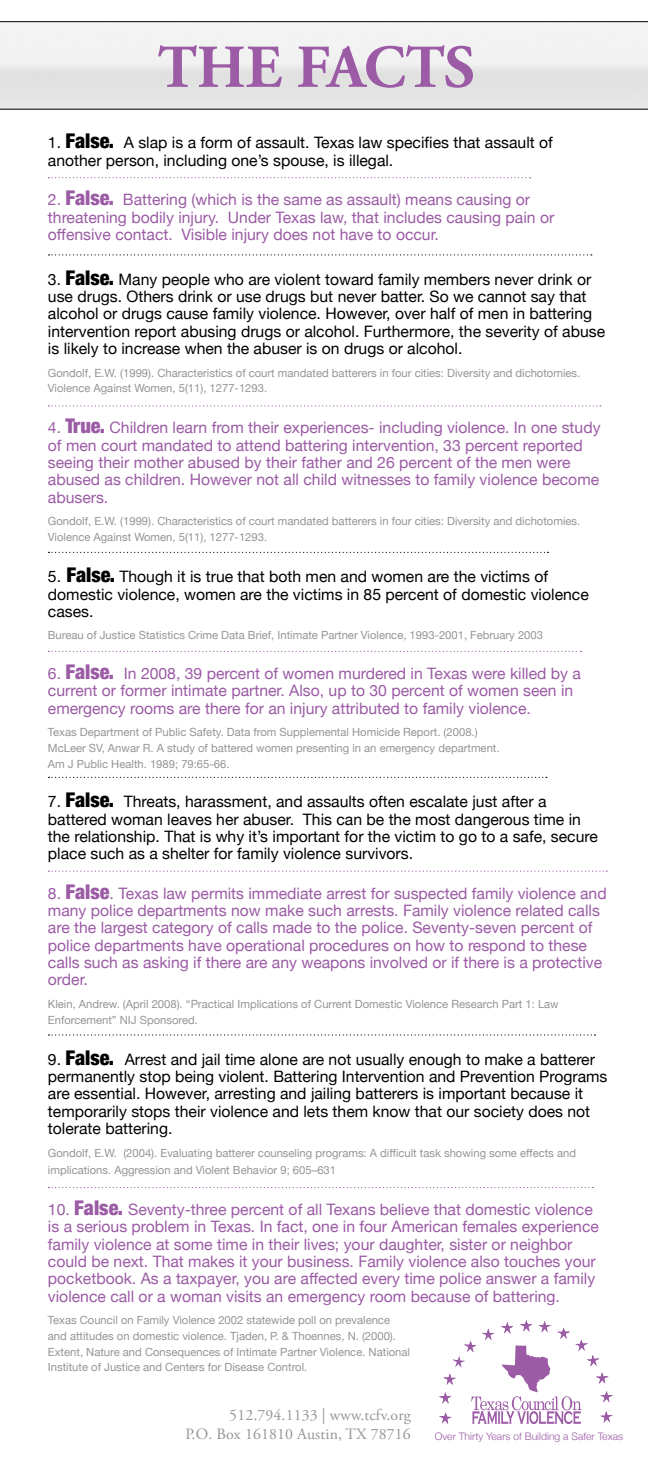
<style>
.page{position:relative;width:648px;height:1458px;background:#fff}
.page>*{position:absolute;margin:0;border:0;box-sizing:border-box;transform-origin:0 0}
.t1{font:700 60.75px "Adobe Garamond Pro";letter-spacing:-.005em;color:#9b5ba5}
.t2{font:15.75px/17.3px "Helvetica Neue";color:#9b5ba5}
.t3{font:15.75px/17.3px "Helvetica Neue";color:#000}
.t4{font:15.75px/18.9px "Adobe Garamond Pro";letter-spacing:.01em;color:#939598;text-align:right}
.t5{font:11.25px/15.8px "Helvetica Neue";color:#939598}
.t6{font:300 10.35px "Helvetica Neue";color:#9b5ba5}
.s1{font-weight:900;font-stretch:condensed;font-size:20.25px}
</style>
<div class="page">
<svg style="left:439px;top:1320px;width:174px;height:104px"></svg>
<svg style="left:49px;top:177px;width:482px;height:1px"></svg>
<svg style="left:49px;top:254px;width:543px;height:1px"></svg>
<svg style="left:49px;top:405px;width:552px;height:1px"></svg>
<svg style="left:49px;top:552px;width:499px;height:1px"></svg>
<svg style="left:49px;top:651px;width:532px;height:1px"></svg>
<svg style="left:49px;top:777px;width:498px;height:1px"></svg>
<svg style="left:49px;top:871px;width:558px;height:1px"></svg>
<svg style="left:49px;top:1034px;width:546px;height:2px"></svg>
<svg style="left:49px;top:1187px;width:544px;height:1px"></svg>
<svg style="left:0;top:21px;width:648px;height:88px"></svg>
<h1 class="t1" style="left:158px;top:32px;width:318px">THE FACTS</h1>
<p class="t3" style="left:48px;top:133px;width:506px">1. <span class="s1">False.</span> A slap is a form of assault. Texas law specifies that assault of another person, including one’s spouse, is illegal.</p>
<p class="t2" style="left:48px;top:190px;width:508px">2. <span class="s1">False.</span> Battering (which is the same as assault) means causing or threatening bodily injury. Under Texas law, that includes causing pain or offensive contact. Visible injury does not have to occur.</p>
<p class="t3" style="left:48px;top:269px;width:559px">3. <span class="s1">False.</span> Many people who are violent toward family members never drink or use drugs. Others drink or use drugs but never batter. So we cannot say that alcohol or drugs cause family violence. However, over half of men in battering intervention report abusing drugs or alcohol. Furthermore, the severity of abuse is likely to increase when the abuser is on drugs or alcohol.</p>
<p class="t5" style="left:48px;top:364px;width:534px">Gondolf, E.W. (1999). Characteristics of court mandated batterers in four cities: Diversity and dichotomies.<br>Violence Against Women, 5(11), 1277-1293.</p>
<p class="t2" style="left:48px;top:418px;width:554px">4. <span class="s1">True.</span> Children learn from their experiences- including violence. In one study of men court mandated to attend battering intervention, 33 percent reported seeing their mother abused by their father and 26 percent of the men were abused as children. However not all child witnesses to family violence become abusers.</p>
<p class="t5" style="left:48px;top:513px;width:534px">Gondolf, E.W. (1999). Characteristics of court mandated batterers in four cities: Diversity and dichotomies.<br>Violence Against Women, 5(11), 1277-1293.</p>
<p class="t3" style="left:48px;top:567px;width:542px">5. <span class="s1">False.</span> Though it is true that both men and women are the victims of domestic violence, women are the victims in 85 percent of domestic violence cases.</p>
<p class="t5" style="left:48px;top:627px;width:497px">Bureau of Justice Statistics Crime Data Brief, Intimate Partner Violence, 1993-2001, February 2003</p>
<p class="t2" style="left:48px;top:664px;width:535px">6. <span class="s1">False.</span> In 2008, 39 percent of women murdered in Texas were killed by a current or former intimate partner. Also, up to 30 percent of women seen in emergency rooms are there for an injury attributed to family violence.</p>
<p class="t5" style="left:48px;top:723px;width:453px">Texas Department of Public Safety. Data from Supplemental Homicide Report. (2008.)<br>McLeer SV, Anwar R. A study of battered women presenting in an emergency department.<br>Am J Public Health. 1989; 79:65-66.</p>
<p class="t3" style="left:48px;top:792px;width:551px">7. <span class="s1">False.</span> Threats, harassment, and assaults often escalate just after a battered woman leaves her abuser. This can be the most dangerous time in the relationship. That is why it’s important for the victim to go to a safe, secure place such as a shelter for family violence survivors.</p>
<p class="t2" style="left:48px;top:883px;width:560px">8. <span class="s1">False</span>. Texas law permits immediate arrest for suspected family violence and many police departments now make such arrests. Family violence related calls are the largest category of calls made to the police. Seventy-seven percent of police departments have operational procedures on how to respond to these calls such as asking if there are any weapons involved or if there is a protective order.</p>
<p class="t5" style="left:48px;top:995px;width:512px">Klein, Andrew. (April 2008). “Practical Implications of Current Domestic Violence Research Part 1: Law<br>Enforcement” NIJ Sponsored.</p>
<p class="t3" style="left:48px;top:1049px;width:561px">9. <span class="s1">False.</span> Arrest and jail time alone are not usually enough to make a batterer permanently stop being violent. Battering Intervention and Prevention Programs are essential. However, arresting and jailing batterers is important because it temporarily stops their violence and lets them know that our society does not tolerate battering.</p>
<p class="t5" style="left:48px;top:1143px;width:530px;line-height:17.3px">Gondolf, E.W. (2004). Evaluating batterer counseling programs: A difficult task showing some effects and implications. Aggression and Violent Behavior 9; 605–631</p>
<p class="t2" style="left:48px;top:1200px;width:553px">10. <span class="s1">False.</span> Seventy-three percent of all Texans believe that domestic violence is a serious problem in Texas. In fact, one in four American females experience family violence at some time in their lives; your daughter, sister or neighbor could be next. That makes it your business. Family violence also touches your pocketbook. As a taxpayer, you are affected every time police answer a family violence call or a woman visits an emergency room because of battering.</p>
<p class="t5" style="left:48px;top:1312px;width:364px">Texas Council on Family Violence 2002 statewide poll on prevalence and attitudes on domestic violence. Tjaden, P. &amp; Thoennes, N. (2000).<br>Extent, Nature and Consequences of Intimate Partner Violence. National Institute of Justice and Centers for Disease Control.</p>
<p class="t4" style="left:186px;top:1406px;width:227px">512.794.1133 | www.tcfv.org<br>P.O. Box 161810 Austin, TX 78716</p>
<p class="t6" style="left:435px;top:1430px;width:190px">Over Thirty Years of Building a Safer Texas</p>
</div>
